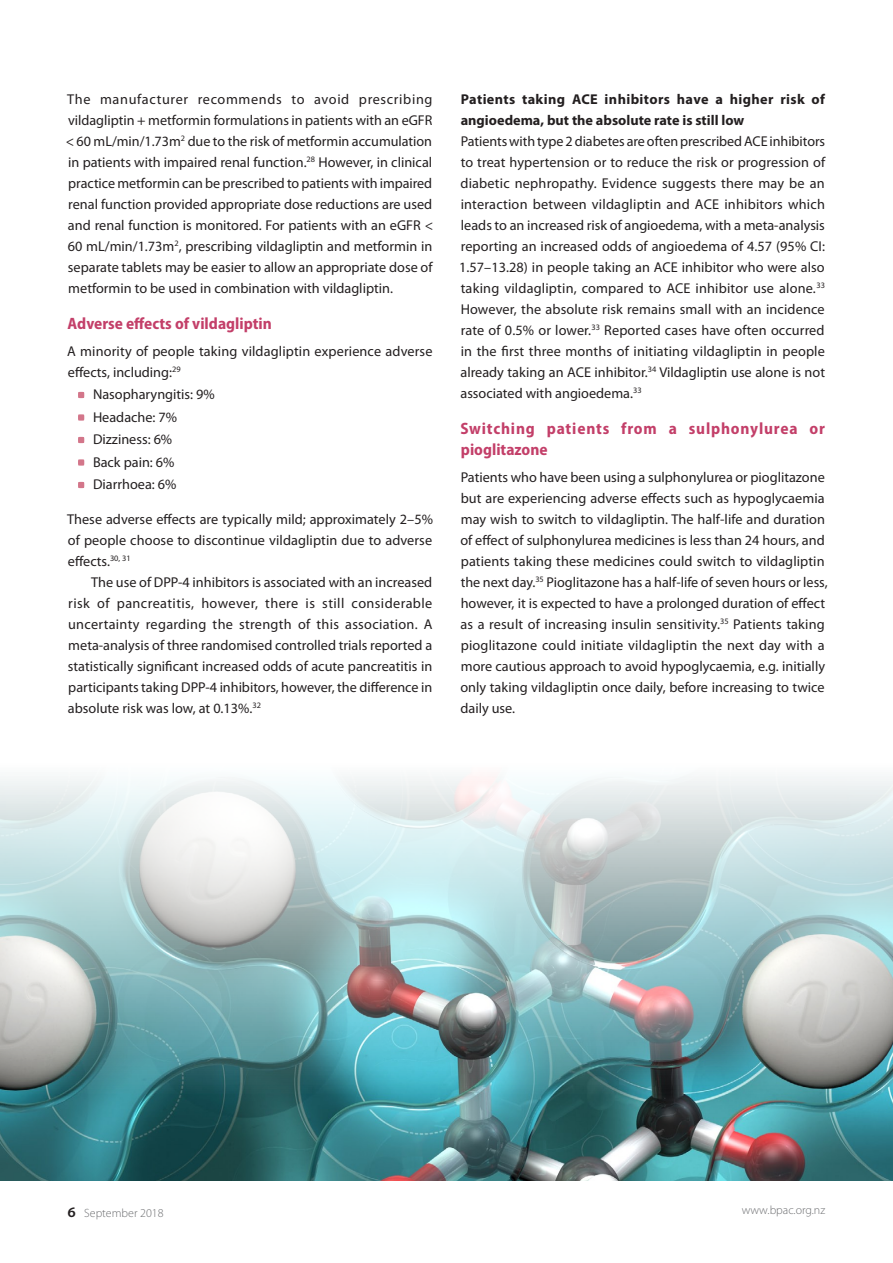
<style>
.page{position:relative;width:893px;height:1263px;background:#fff}
.page>*{position:absolute;margin:0;border:0;box-sizing:border-box;transform-origin:0 0}
.B_head{font:700 semi-condensed 16.5px/21px "Myriad Pro";letter-spacing:.05em;color:#c33f69}
.B_head-2{font:700 semi-condensed 16.5px "Myriad Pro";letter-spacing:.01em;color:#c33f69}
.Body{font:14.25px/21px "Myriad Pro";color:#231f20;text-align:justify}
.Body-First_Line_Inde{font:14.25px/21px "Myriad Pro";color:#231f20;text-align:justify}
.C_head{font:700 14.25px/21px "Myriad Pro";letter-spacing:.01em;color:#231f20}
.Bullet_List{font:14.25px "Myriad Pro";color:#231f20}
.t1{font:300 12px "Myriad Pro";color:#6c6d70}
.s1{font-weight:600;font-size:15.75px;color:#231f20}
</style>
<div class="page">
<img style="left:0;top:776px;width:893px;height:404px">
<svg style="left:78px;top:392px;width:6px;height:6px"></svg>
<svg style="left:78px;top:414px;width:6px;height:7px"></svg>
<svg style="left:78px;top:437px;width:6px;height:6px"></svg>
<svg style="left:78px;top:459px;width:6px;height:7px"></svg>
<svg style="left:78px;top:482px;width:6px;height:6px"></svg>
<p class="Body" style="left:66px;top:88px;width:369px">The manufacturer recommends to avoid prescribing vildagliptin + metformin formulations in patients with an eGFR &lt; 60 mL/min/1.73m<sup>2</sup> due to the risk of metformin accumulation in patients with impaired renal function.<sup>28</sup> However, in clinical practice metformin can be prescribed to patients with impaired renal function provided appropriate dose reductions are used and renal function is monitored. For patients with an eGFR &lt; 60 mL/min/1.73m<sup>2</sup>, prescribing vildagliptin and metformin in separate tablets may be easier to allow an appropriate dose of metformin to be used in combination with vildagliptin.</p>
<p class="B_head-2" style="left:68px;top:314px;width:206px">Adverse effects of vildagliptin</p>
<p class="Body" style="left:67px;top:340px;width:367px">A minority of people taking vildagliptin experience adverse effects, including:<sup>29</sup></p>
<p class="Bullet_List" style="left:93px;top:385px;width:123px">Nasopharyngitis: 9%</p>
<p class="Bullet_List" style="left:93px;top:408px;width:86px">Headache: 7%</p>
<p class="Bullet_List" style="left:93px;top:430px;width:81px">Dizziness: 6%</p>
<p class="Bullet_List" style="left:93px;top:453px;width:83px">Back pain: 6%</p>
<p class="Bullet_List" style="left:93px;top:475px;width:85px">Diarrhoea: 6%</p>
<p class="Body" style="left:67px;top:508px;width:367px">These adverse effects are typically mild; approximately 2–5% of people choose to discontinue vildagliptin due to adverse effects.<sup>30,</sup> <sup>31</sup></p>
<p class="Body-First_Line_Inde" style="left:68px;top:571px;width:366px;text-indent:23px">The use of DPP-4 inhibitors is associated with an increased risk of pancreatitis, however, there is still considerable uncertainty regarding the strength of this association. A meta-analysis of three randomised controlled trials reported a statistically significant increased odds of acute pancreatitis in participants taking DPP-4 inhibitors, however, the difference in absolute risk was low, at 0.13%.<sup>32</sup></p>
<p class="C_head" style="left:461px;top:88px;width:366px">Patients taking ACE inhibitors have a higher risk of angioedema, but the absolute rate is still low</p>
<p class="Body" style="left:459px;top:130px;width:368px">Patients with type 2 diabetes are often prescribed ACE inhibitors to treat hypertension or to reduce the risk or progression of diabetic nephropathy. Evidence suggests there may be an interaction between vildagliptin and ACE inhibitors which leads to an increased risk of angioedema, with a meta-analysis reporting an increased odds of angioedema of 4.57 (95% CI:<br>1.57–13.28) in people taking an ACE inhibitor who were also taking vildagliptin, compared to ACE inhibitor use alone.<sup>33<br></sup>However, the absolute risk remains small with an incidence rate of 0.5% or lower.<sup>33</sup> Reported cases have often occurred in the first three months of initiating vildagliptin in people already taking an ACE inhibitor.<sup>34</sup> Vildagliptin use alone is not associated with angioedema.<sup>33</sup></p>
<p class="B_head" style="left:460px;top:418px;width:366px">Switching patients from a sulphonylurea or pioglitazone</p>
<p class="Body" style="left:460px;top:466px;width:369px;text-align:left">Patients who have been using a sulphonylurea or pioglitazone but are experiencing adverse effects such as hypoglycaemia may wish to switch to vildagliptin. The half-life and duration of effect of sulphonylurea medicines is less than 24 hours, and patients taking these medicines could switch to vildagliptin the next day.<sup>35</sup> Pioglitazone has a half-life of seven hours or less, however, it is expected to have a prolonged duration of effect as a result of increasing insulin sensitivity.<sup>35</sup> Patients taking pioglitazone could initiate vildagliptin the next day with a more cautious approach to avoid hypoglycaemia, e.g. initially only taking vildagliptin once daily, before increasing to twice daily use.</p>
<p class="t1" style="left:68px;top:1206px;width:98px"><span class="s1">6</span> September 2018</p>
<p class="t1" style="left:742px;top:1202px;width:85px">www.bpac.org.nz</p>
</div>
